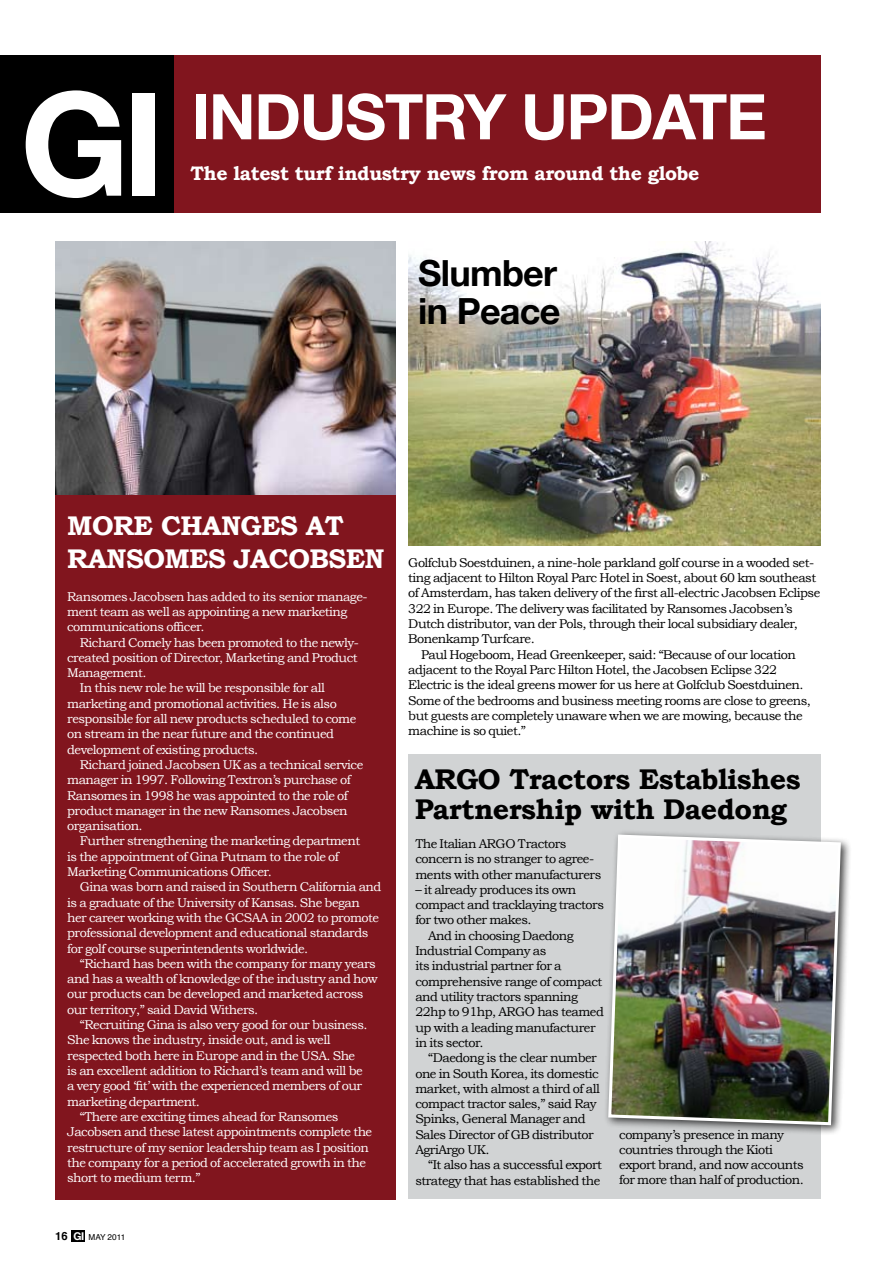
<style>
.page{position:relative;width:891px;height:1263px;background:#fff}
.page>*{position:absolute;margin:0;border:0;box-sizing:border-box;transform-origin:0 0}
.t1{font:700 144px "Helvetica Neue";color:#fff}
.t2{font:700 63px "Helvetica Neue";letter-spacing:-.02em;color:#fff}
.t3{font:700 36px/37.5px "Helvetica Neue";letter-spacing:-.02em;color:#000}
.t4{font:700 28.5px/30px "Bookman Old Style";letter-spacing:-.02em;color:#000}
.t5{font:700 27px "Bookman Old Style";letter-spacing:-.02em;color:#fff}
.t6{font:700 19.5px "Bookman Old Style";letter-spacing:-.02em;color:#fff}
.t7{font:12.75px/15.3px "Bookman Old Style";letter-spacing:-.04em;color:#fff}
.t8{font:12.75px/15.3px "Bookman Old Style";letter-spacing:-.04em;color:#000}
.t9{font:8.25px "Helvetica";color:#000}
.s1{font-weight:700;font-size:11.25px}
.s2{font-family:"Helvetica Neue";font-weight:700;font-size:10.8px;color:#fff}
</style>
<div class="page">
<div style="left:71px;top:1230px;width:14px;height:11px;background:#000"></div>
<div style="left:0;top:55px;width:821px;height:158px;background:#81151e"></div>
<div style="left:0;top:55px;width:173px;height:158px;background:#000"></div>
<div style="left:408px;top:754px;width:413px;height:445px;background:#d1d3d4"></div>
<div style="left:55px;top:242px;width:340px;height:957px;background:#81151e"></div>
<img style="left:55px;top:242px;width:340px;height:253px">
<img style="left:408px;top:242px;width:413px;height:303px">
<div style="left:603px;top:829px;width:248px;height:306px;background:#000;opacity:.75"></div>
<img style="left:606px;top:833px;width:236px;height:294px">
<h1 class="t1" style="left:20px;top:55px;width:146px">GI</h1>
<h2 class="t2" style="left:192px;top:78px;width:235px">INDUSTRY</h2>
<h2 class="t2" style="left:521px;top:78px;width:170px">UPDATE</h2>
<h3 class="t6" style="left:190px;top:161px;width:510px">The latest turf industry news from around the globe</h3>
<h3 class="t3" style="left:418px;top:254px;width:144px">Slumber in Peace</h3>
<h3 class="t5" style="left:67px;top:510px;width:46px">More</h3>
<h3 class="t5" style="left:161px;top:510px;width:62px">Changes</h3>
<h3 class="t5" style="left:306px;top:510px;width:20px">at</h3>
<h3 class="t5" style="left:67px;top:543px;width:42px">Ransomes</h3>
<h3 class="t5" style="left:233px;top:543px;width:75px">Jacobsen</h3>
<p class="t7" style="left:67px;top:589px;width:302px">Ransomes Jacobsen has added to its senior manage&shy;ment team as well as appointing a new marketing communications officer.</p>
<p class="t7" style="left:80px;top:634px;width:280px">Richard Comely has been promoted to the newly-</p>
<p class="t7" style="left:67px;top:650px;width:292px">created position of Director, Marketing and Product</p>
<p class="t7" style="left:67px;top:665px;width:81px">Management.</p>
<p class="t7" style="left:80px;top:680px;width:246px">In this new role he will be responsible for all</p>
<p class="t7" style="left:67px;top:696px;width:271px">marketing and promotional activities. He is also</p>
<p class="t7" style="left:67px;top:711px;width:291px">responsible for all new products scheduled to come</p>
<p class="t7" style="left:67px;top:726px;width:268px">on stream in the near future and the continued</p>
<p class="t7" style="left:67px;top:742px;width:192px">development of existing products.</p>
<p class="t7" style="left:80px;top:757px;width:285px">Richard joined Jacobsen UK as a technical service</p>
<p class="t7" style="left:67px;top:772px;width:285px">manager in 1997. Following Textron’s purchase of</p>
<p class="t7" style="left:67px;top:787px;width:282px">Ransomes in 1998 he was appointed to the role of</p>
<p class="t7" style="left:67px;top:803px;width:282px">product manager in the new Ransomes Jacobsen</p>
<p class="t7" style="left:67px;top:818px;width:77px">organisation.</p>
<p class="t7" style="left:80px;top:833px;width:282px">Further strengthening the marketing department</p>
<p class="t7" style="left:67px;top:849px;width:273px">is the appointment of Gina Putnam to the role of</p>
<p class="t7" style="left:67px;top:864px;width:206px">Marketing Communications Officer.</p>
<p class="t7" style="left:80px;top:879px;width:303px">Gina was born and raised in Southern California and</p>
<p class="t7" style="left:67px;top:895px;width:294px">is a graduate of the University of Kansas. She began</p>
<p class="t7" style="left:67px;top:910px;width:313px">her career working with the GCSAA in 2002 to promote</p>
<p class="t7" style="left:67px;top:925px;width:303px">professional development and educational standards</p>
<p class="t7" style="left:67px;top:940px;width:243px">for golf course superintendents worldwide.</p>
<p class="t7" style="left:80px;top:956px;width:297px">“Richard has been with the company for many years</p>
<p class="t7" style="left:67px;top:971px;width:312px">and has a wealth of knowledge of the industry and how</p>
<p class="t7" style="left:67px;top:986px;width:298px">our products can be developed and marketed across</p>
<p class="t7" style="left:67px;top:1002px;width:193px">our territory,” said David Withers.</p>
<p class="t7" style="left:80px;top:1017px;width:289px">“Recruiting Gina is also very good for our business.</p>
<p class="t7" style="left:67px;top:1032px;width:265px">She knows the industry, inside out, and is well</p>
<p class="t7" style="left:67px;top:1048px;width:289px">respected both here in Europe and in the USA. She</p>
<p class="t7" style="left:67px;top:1063px;width:297px">is an excellent addition to Richard’s team and will be</p>
<p class="t7" style="left:67px;top:1078px;width:296px">a very good ‘fit’ with the experienced members of our</p>
<p class="t7" style="left:67px;top:1093px;width:134px">marketing department.</p>
<p class="t7" style="left:80px;top:1109px;width:260px">“There are exciting times ahead for Ransomes</p>
<p class="t7" style="left:67px;top:1124px;width:306px">Jacobsen and these latest appointments complete the</p>
<p class="t7" style="left:67px;top:1139px;width:303px">restructure of my senior leadership team as I position</p>
<p class="t7" style="left:67px;top:1155px;width:300px">the company for a period of accelerated growth in the</p>
<p class="t7" style="left:67px;top:1170px;width:135px">short to medium term.”</p>
<p class="t9" style="left:55px;top:1231px;width:71px"><span class="s1">16</span> <span class="s2">GI</span> MAY 2011</p>
<p class="t8" style="left:408px;top:555px;width:407px">Golfclub Soestduinen, a nine-hole parkland golf course in a wooded set-</p>
<p class="t8" style="left:408px;top:570px;width:409px">ting adjacent to Hilton Royal Parc Hotel in Soest, about 60 km southeast</p>
<p class="t8" style="left:408px;top:585px;width:413px">of Amsterdam, has taken delivery of the first all-electric Jacobsen Eclipse</p>
<p class="t8" style="left:408px;top:601px;width:386px">322 in Europe. The delivery was facilitated by Ransomes Jacobsen’s</p>
<p class="t8" style="left:408px;top:616px;width:391px">Dutch distributor, van der Pols, through their local subsidiary dealer,</p>
<p class="t8" style="left:408px;top:631px;width:128px">Bonenkamp Turfcare.</p>
<p class="t8" style="left:421px;top:647px;width:376px">Paul Hogeboom, Head Greenkeeper, said: “Because of our location</p>
<p class="t8" style="left:408px;top:662px;width:370px">adjacent to the Royal Parc Hilton Hotel, the Jacobsen Eclipse 322</p>
<p class="t8" style="left:408px;top:677px;width:397px">Electric is the ideal greens mower for us here at Golfclub Soestduinen.</p>
<p class="t8" style="left:408px;top:693px;width:404px">Some of the bedrooms and business meeting rooms are close to greens,</p>
<p class="t8" style="left:408px;top:708px;width:396px">but guests are completely unaware when we are mowing, because the</p>
<p class="t8" style="left:408px;top:723px;width:119px">machine is so quiet.”</p>
<h3 class="t4" style="left:415px;top:763px;width:387px">ARGO Tractors Establishes<br>Partnership with Daedong</h3>
<p class="t8" style="left:415px;top:836px;width:187px">The Italian ARGO Tractors concern is no stranger to agree&shy;ments with other manufacturers</p>
<p class="t8" style="left:415px;top:882px;width:162px">– it already produces its own</p>
<p class="t8" style="left:415px;top:897px;width:190px">compact and tracklaying tractors</p>
<p class="t8" style="left:415px;top:912px;width:118px">for two other makes.</p>
<p class="t8" style="left:428px;top:928px;width:147px">And in choosing Daedong</p>
<p class="t8" style="left:415px;top:943px;width:132px">Industrial Company as</p>
<p class="t8" style="left:415px;top:958px;width:148px">its industrial partner for a</p>
<p class="t8" style="left:415px;top:974px;width:188px">comprehensive range of compact</p>
<p class="t8" style="left:415px;top:989px;width:164px">and utility tractors spanning</p>
<p class="t8" style="left:415px;top:1004px;width:190px">22hp to 91hp, ARGO has teamed</p>
<p class="t8" style="left:415px;top:1019px;width:182px">up with a leading manufacturer</p>
<p class="t8" style="left:415px;top:1035px;width:70px">in its sector.</p>
<p class="t8" style="left:428px;top:1050px;width:170px">“Daedong is the clear number</p>
<p class="t8" style="left:415px;top:1065px;width:185px">one in South Korea, its domestic</p>
<p class="t8" style="left:415px;top:1081px;width:186px">market, with almost a third of all</p>
<p class="t8" style="left:415px;top:1096px;width:183px">compact tractor sales,” said Ray</p>
<p class="t8" style="left:415px;top:1111px;width:172px">Spinks, General Manager and</p>
<p class="t8" style="left:415px;top:1127px;width:180px">Sales Director of GB distributor</p>
<p class="t8" style="left:415px;top:1142px;width:76px">AgriArgo UK.</p>
<p class="t8" style="left:428px;top:1157px;width:175px">“It also has a successful export</p>
<p class="t8" style="left:415px;top:1172px;width:186px">strategy that has established the</p>
<p class="t8" style="left:619px;top:1126px;width:186px">company’s presence in many countries through the Kioti export brand, and now accounts for more than half of production.</p>
</div>
